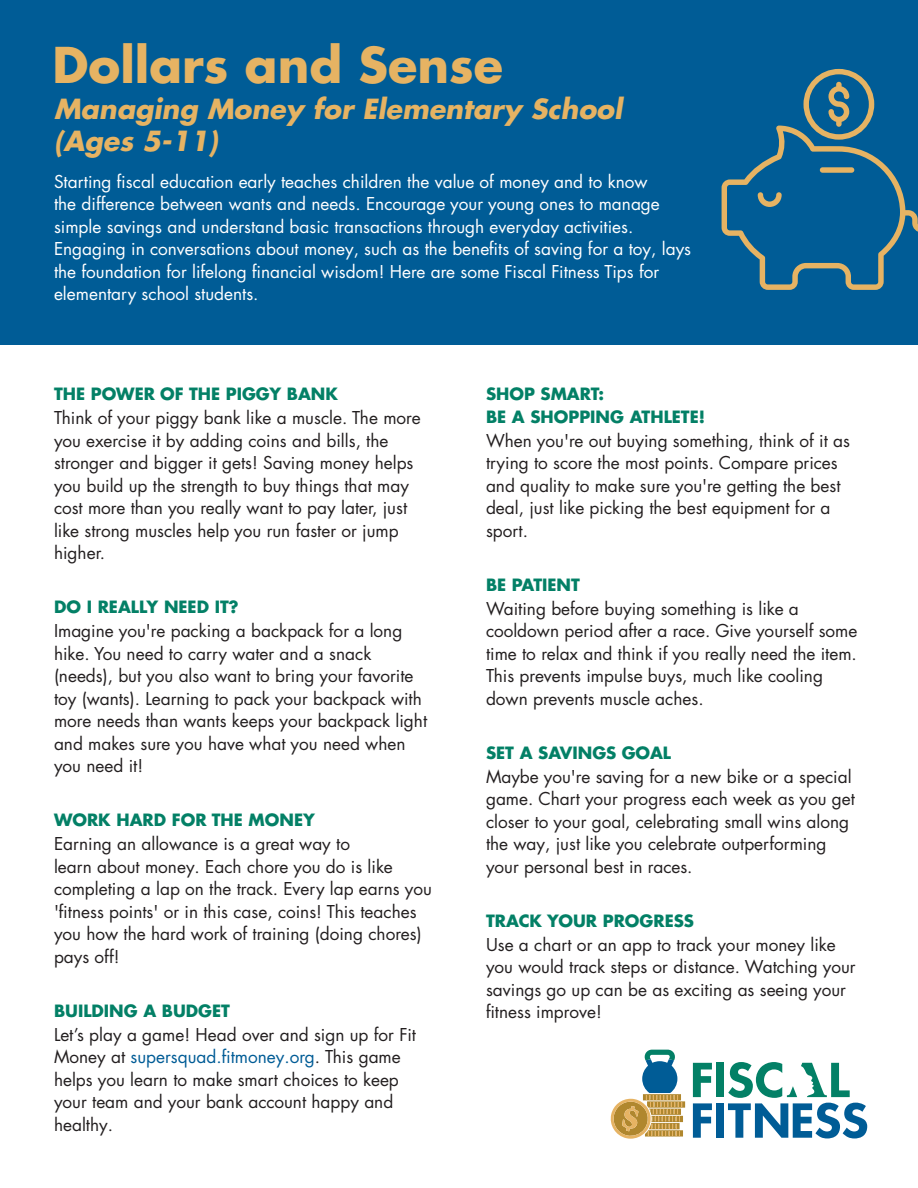
<style>
.page{position:relative;width:918px;height:1188px;background:#fff}
.page>*{position:absolute;margin:0;border:0;box-sizing:border-box;transform-origin:0 0}
.t1{font:700 48px "Futura LT Pro";color:#e6b363}
.t2{font:italic 700 27px/32.4px "Futura LT Pro";color:#e6b363}
.t3{font:17.25px/22.5px "Futura LT Pro";color:#231f20}
.t4{font:17.25px/22.5px "Futura LT Pro";color:#fff}
.t5{font:700 16.5px/22.5px "Futura LT Pro";color:#038066}
.s1{color:#005c96}
</style>
<div class="page">
<div style="left:0;top:0;width:918px;height:345px;background:#005c96"></div>
<svg style="left:693px;top:1103px;width:19px;height:35px"></svg>
<div style="left:716px;top:1103px;width:8px;height:35px;background:#005c96"></div>
<svg style="left:610px;top:1050px;width:75px;height:89px"></svg>
<svg style="left:693px;top:1063px;width:19px;height:34px"></svg>
<div style="left:716px;top:1063px;width:8px;height:34px;background:#038066"></div>
<svg style="left:728px;top:1062px;width:139px;height:76px"></svg>
<svg style="left:722px;top:69px;width:196px;height:221px"></svg>
<p class="t1" style="left:52px;top:28px;width:452px">Dollars and Sense</p>
<p class="t2" style="left:54px;top:92px;width:570px">Managing Money for Elementary School (Ages 5-11)</p>
<p class="t4" style="left:54px;top:170px;width:639px">Starting fiscal education early teaches children the value of money and to know<br>the difference between wants and needs. Encourage your young ones to manage simple savings and understand basic transactions through everyday activities.<br>Engaging in conversations about money, such as the benefits of saving for a toy, lays the foundation for lifelong financial wisdom! Here are some Fiscal Fitness Tips for elementary school students.</p>
<h3 class="t5" style="left:54px;top:382px;width:286px">THE POWER OF THE PIGGY BANK</h3>
<p class="t3" style="left:54px;top:407px;width:368px">Think of your piggy bank like a muscle. The more you exercise it by adding coins and bills, the stronger and bigger it gets! Saving money helps you build up the strength to buy things that may cost more than you really want to pay later, just like strong muscles help you run faster or jump higher.</p>
<h3 class="t5" style="left:54px;top:595px;width:186px">DO I REALLY NEED IT?</h3>
<p class="t3" style="left:54px;top:620px;width:375px">Imagine you're packing a backpack for a long hike. You need to carry water and a snack (needs), but you also want to bring your favorite toy (wants). Learning to pack your backpack with more needs than wants keeps your backpack light and makes sure you have what you need when you need it!</p>
<h3 class="t5" style="left:54px;top:808px;width:262px">WORK HARD FOR THE MONEY</h3>
<p class="t3" style="left:54px;top:833px;width:379px">Earning an allowance is a great way to<br>learn about money. Each chore you do is like completing a lap on the track. Every lap earns you 'fitness points' or in this case, coins! This teaches you how the hard work of training (doing chores) pays off!</p>
<h3 class="t5" style="left:54px;top:999px;width:178px">BUILDING A BUDGET</h3>
<p class="t3" style="left:54px;top:1023px;width:363px">Let’s play a game! Head over and sign up for Fit Money at <span class="s1">supersquad.fitmoney.org</span>. This game helps you learn to make smart choices to keep your team and your bank account happy and healthy.</p>
<h3 class="t5" style="left:486px;top:382px;width:221px">SHOP SMART:<br>BE A SHOPPING ATHLETE!</h3>
<p class="t3" style="left:486px;top:429px;width:366px">When you're out buying something, think of it as trying to score the most points. Compare prices and quality to make sure you're getting the best deal, just like picking the best equipment for a sport.</p>
<h3 class="t5" style="left:486px;top:573px;width:95px">BE PATIENT</h3>
<p class="t3" style="left:486px;top:597px;width:373px">Waiting before buying something is like a cooldown period after a race. Give yourself some time to relax and think if you really need the item.<br>This prevents impulse buys, much like cooling down prevents muscle aches.</p>
<h3 class="t5" style="left:486px;top:741px;width:187px">SET A SAVINGS GOAL</h3>
<p class="t3" style="left:486px;top:765px;width:371px">Maybe you're saving for a new bike or a special game. Chart your progress each week as you get closer to your goal, celebrating small wins along the way, just like you celebrate outperforming your personal best in races.</p>
<h3 class="t5" style="left:486px;top:909px;width:210px">TRACK YOUR PROGRESS</h3>
<p class="t3" style="left:486px;top:933px;width:371px">Use a chart or an app to track your money like you would track steps or distance. Watching your savings go up can be as exciting as seeing your fitness improve!</p>
</div>
